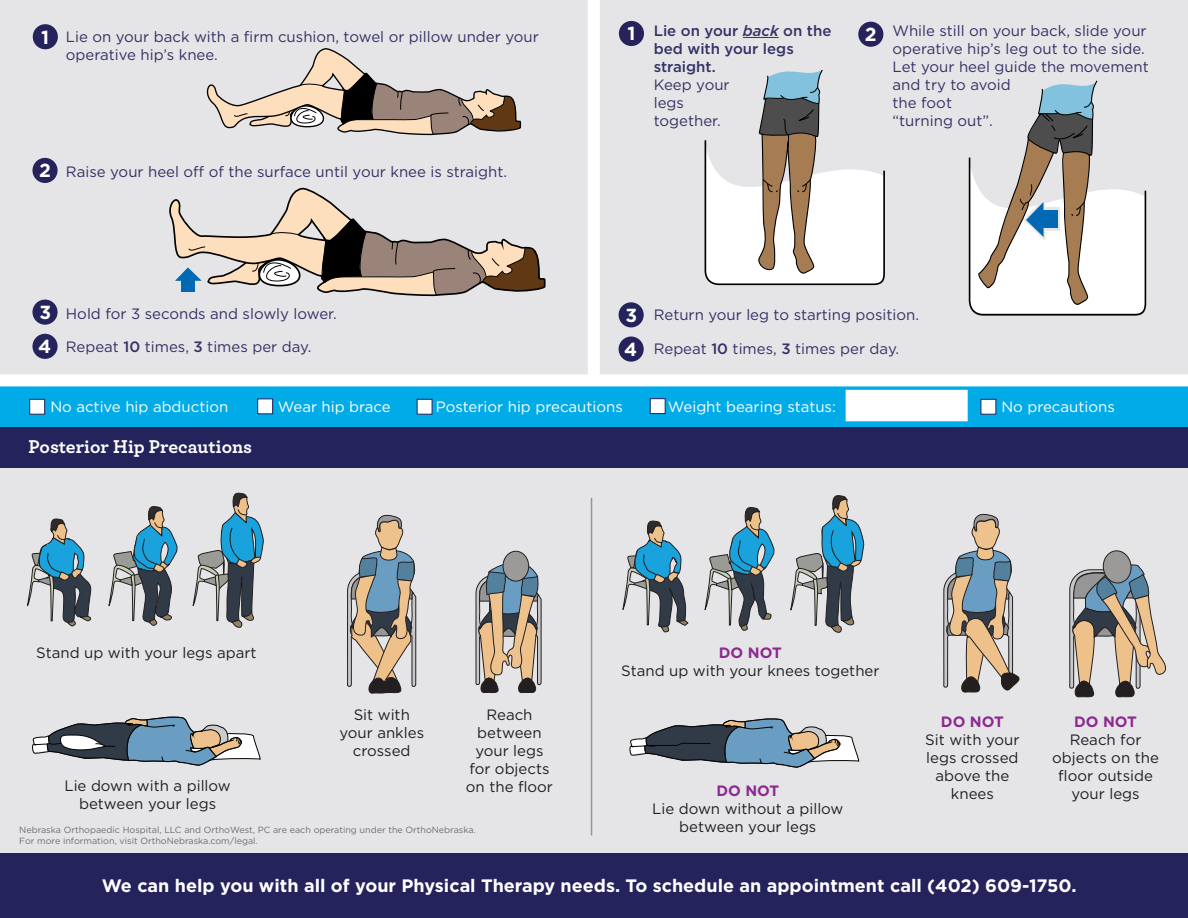
<style>
.page{position:relative;width:1188px;height:918px;background:#fff}
.page>*{position:absolute;margin:0;border:0;box-sizing:border-box;transform-origin:0 0}
.t1{font:700 19.5px "Archer";color:#fff}
.t2{font:700 18.9px "Gotham";color:#fff}
.t3{font:700 18px "Gotham";color:#fff}
.Body_Bullets{font:15px/18px "Gotham";color:#343266}
.t4{font:15px/18px "Gotham";color:#231f20;text-align:center}
.bullets{font:15px "Gotham";color:#fff}
.Body_Bullets-2{font:500 15px/18px "Gotham";color:#343266}
.t5{font:700 15px "Gotham";color:#8c2a90}
.t6{font:9px/10.8px "Gotham";color:#6c6d70}
.s1{font-style:italic}
.s2{font-weight:400}
.s3{font-weight:500}
</style>
<div class="page">
<div style="left:0;top:0;width:1188px;height:862px;background:#e5e5e7"></div>
<div style="left:0;top:386px;width:1188px;height:82px;background:#24235c"></div>
<div style="left:0;top:381px;width:1188px;height:46px;background:#00abe7"></div>
<div style="left:0;top:374px;width:1188px;height:12px;background:#fff"></div>
<div style="left:588px;top:0;width:12px;height:386px;background:#fff"></div>
<svg style="left:206px;top:48px;width:316px;height:87px"></svg>
<svg style="left:169px;top:187px;width:377px;height:109px"></svg>
<hr style="left:591px;top:498px;width:1px;height:338px;background:#91959d">
<div style="left:31px;top:23px;width:28px;height:28px;background:#24235c;border-radius:50%"></div>
<div style="left:30px;top:21px;width:31px;height:31px;border:3px solid #e5e5e7;border-radius:50%"></div>
<div style="left:31px;top:156px;width:28px;height:28px;background:#24235c;border-radius:50%"></div>
<div style="left:29px;top:155px;width:32px;height:31px;border:3px solid #e5e5e7;border-radius:50%"></div>
<div style="left:31px;top:298px;width:28px;height:28px;background:#24235c;border-radius:50%"></div>
<div style="left:29px;top:297px;width:32px;height:31px;border:3px solid #e5e5e7;border-radius:50%"></div>
<div style="left:31px;top:332px;width:28px;height:28px;background:#24235c;border-radius:50%"></div>
<div style="left:29px;top:331px;width:32px;height:31px;border:3px solid #e5e5e7;border-radius:50%"></div>
<div style="left:0;top:853px;width:1188px;height:65px;background:#24235c"></div>
<div style="left:29px;top:399px;width:16px;height:16px;background:#fff;border:1px solid #24235c"></div>
<div style="left:257px;top:399px;width:16px;height:15px;background:#fff;border:1px solid #24235c"></div>
<div style="left:417px;top:399px;width:15px;height:16px;background:#fff;border:1px solid #24235c"></div>
<svg style="left:192px;top:492px;width:72px;height:136px"></svg>
<svg style="left:27px;top:518px;width:64px;height:109px"></svg>
<svg style="left:108px;top:506px;width:70px;height:120px"></svg>
<svg style="left:475px;top:550px;width:67px;height:144px"></svg>
<div style="left:503px;top:551px;width:26px;height:30px;background:#9b9a99;border-radius:50%"></div>
<div style="left:503px;top:551px;width:26px;height:31px;border:1px solid #231f20;border-radius:50%"></div>
<svg style="left:1069px;top:550px;width:97px;height:148px"></svg>
<svg style="left:347px;top:514px;width:70px;height:180px"></svg>
<svg style="left:32px;top:716px;width:229px;height:50px"></svg>
<svg style="left:790px;top:495px;width:74px;height:138px"></svg>
<svg style="left:622px;top:520px;width:67px;height:112px"></svg>
<svg style="left:704px;top:507px;width:71px;height:124px"></svg>
<svg style="left:943px;top:513px;width:77px;height:180px"></svg>
<svg style="left:629px;top:718px;width:231px;height:50px"></svg>
<div style="left:846px;top:390px;width:122px;height:31px;background:#fff"></div>
<hr style="left:743px;top:37px;width:36px;height:1px;background:#343266">
<svg style="left:704px;top:71px;width:181px;height:215px"></svg>
<svg style="left:968px;top:80px;width:179px;height:236px"></svg>
<div style="left:617px;top:19px;width:29px;height:29px;background:#24235c;border-radius:50%"></div>
<div style="left:616px;top:18px;width:31px;height:31px;border:3px solid #e5e5e7;border-radius:50%"></div>
<div style="left:857px;top:20px;width:28px;height:28px;background:#24235c;border-radius:50%"></div>
<div style="left:855px;top:19px;width:31px;height:31px;border:3px solid #e5e5e7;border-radius:50%"></div>
<div style="left:617px;top:301px;width:28px;height:28px;background:#24235c;border-radius:50%"></div>
<div style="left:616px;top:299px;width:31px;height:31px;border:3px solid #e5e5e7;border-radius:50%"></div>
<div style="left:617px;top:335px;width:28px;height:28px;background:#24235c;border-radius:50%"></div>
<div style="left:616px;top:334px;width:31px;height:31px;border:3px solid #e5e5e7;border-radius:50%"></div>
<div style="left:981px;top:399px;width:15px;height:16px;background:#fff;border:1px solid #24235c"></div>
<div style="left:650px;top:398px;width:16px;height:16px;background:#fff;border:1px solid #24235c"></div>
<p class="t2" style="left:41px;top:24px;width:9px">1</p>
<p class="Body_Bullets" style="left:66px;top:27px;width:474px">Lie on your back with a firm cushion, towel or pillow under your operative hip’s knee.</p>
<p class="Body_Bullets-2" style="left:654px;top:21px;width:179px">Lie on your <span class="s1">back</span> on the bed with your legs straight.<br><span class="s2">Keep your<br>legs<br>together.</span></p>
<p class="t2" style="left:627px;top:21px;width:9px">1</p>
<p class="t2" style="left:865px;top:22px;width:13px">2</p>
<p class="Body_Bullets" style="left:893px;top:21px;width:258px">While still on your back, slide your operative hip’s leg out to the side.<br>Let your heel guide the movement and try to avoid<br>the foot<br>“turning out”.</p>
<p class="t2" style="left:39px;top:158px;width:13px">2</p>
<p class="Body_Bullets" style="left:66px;top:162px;width:443px">Raise your heel off of the surface until your knee is straight.</p>
<p class="t2" style="left:39px;top:300px;width:13px">3</p>
<p class="t2" style="left:38px;top:334px;width:15px">4</p>
<p class="Body_Bullets" style="left:66px;top:304px;width:272px">Hold for 3 seconds and slowly lower.</p>
<p class="Body_Bullets" style="left:66px;top:338px;width:247px">Repeat <span class="s3">10</span> times, <span class="s3">3</span> times per day.</p>
<p class="t2" style="left:625px;top:302px;width:13px">3</p>
<p class="t2" style="left:624px;top:337px;width:15px">4</p>
<p class="Body_Bullets" style="left:654px;top:305px;width:267px">Return your leg to starting position.</p>
<p class="Body_Bullets" style="left:654px;top:339px;width:247px">Repeat <span class="s3">10</span> times, <span class="s3">3</span> times per day.</p>
<p class="bullets" style="left:50px;top:397px;width:180px">No active hip abduction</p>
<p class="bullets" style="left:278px;top:397px;width:114px">Wear hip brace</p>
<p class="bullets" style="left:436px;top:397px;width:189px">Posterior hip precautions</p>
<p class="bullets" style="left:668px;top:397px;width:170px">Weight bearing status:</p>
<p class="bullets" style="left:1001px;top:397px;width:115px">No precautions</p>
<p class="t1" style="left:28px;top:431px;width:225px">Posterior Hip Precautions</p>
<p class="t4" style="left:36px;top:644px;width:222px">Stand up with your legs apart</p>
<p class="t5" style="left:719px;top:642px;width:64px">DO NOT</p>
<p class="t4" style="left:621px;top:661px;width:260px">Stand up with your knees together</p>
<p class="t4" style="left:475px;top:706px;width:70px">Reach between your legs</p>
<p class="t4" style="left:466px;top:760px;width:89px;text-align:left">for objects on the floor</p>
<p class="t4" style="left:339px;top:705px;width:86px">Sit with your ankles crossed</p>
<p class="t5" style="left:941px;top:711px;width:64px">DO NOT</p>
<p class="t4" style="left:925px;top:730px;width:96px">Sit with your legs crossed above the</p>
<p class="t4" style="left:64px;top:776px;width:168px">Lie down with a pillow between your legs</p>
<p class="t5" style="left:716px;top:780px;width:64px">DO NOT</p>
<p class="t4" style="left:951px;top:784px;width:45px">knees</p>
<p class="t4" style="left:652px;top:799px;width:193px">Lie down without a pillow between your legs</p>
<p class="t6" style="left:19px;top:824px;width:458px">Nebraska Orthopaedic Hospital, LLC and OrthoWest, PC are each operating under the OrthoNebraska.<br>For more information, visit OrthoNebraska.com/legal.</p>
<p class="t5" style="left:1074px;top:712px;width:64px">DO NOT</p>
<p class="t4" style="left:1052px;top:730px;width:108px">Reach for objects on the floor outside your legs</p>
<p class="t3" style="left:102px;top:873px;width:976px">We can help you with all of your Physical Therapy needs. To schedule an appointment call (402) 609-1750.</p>
</div>
